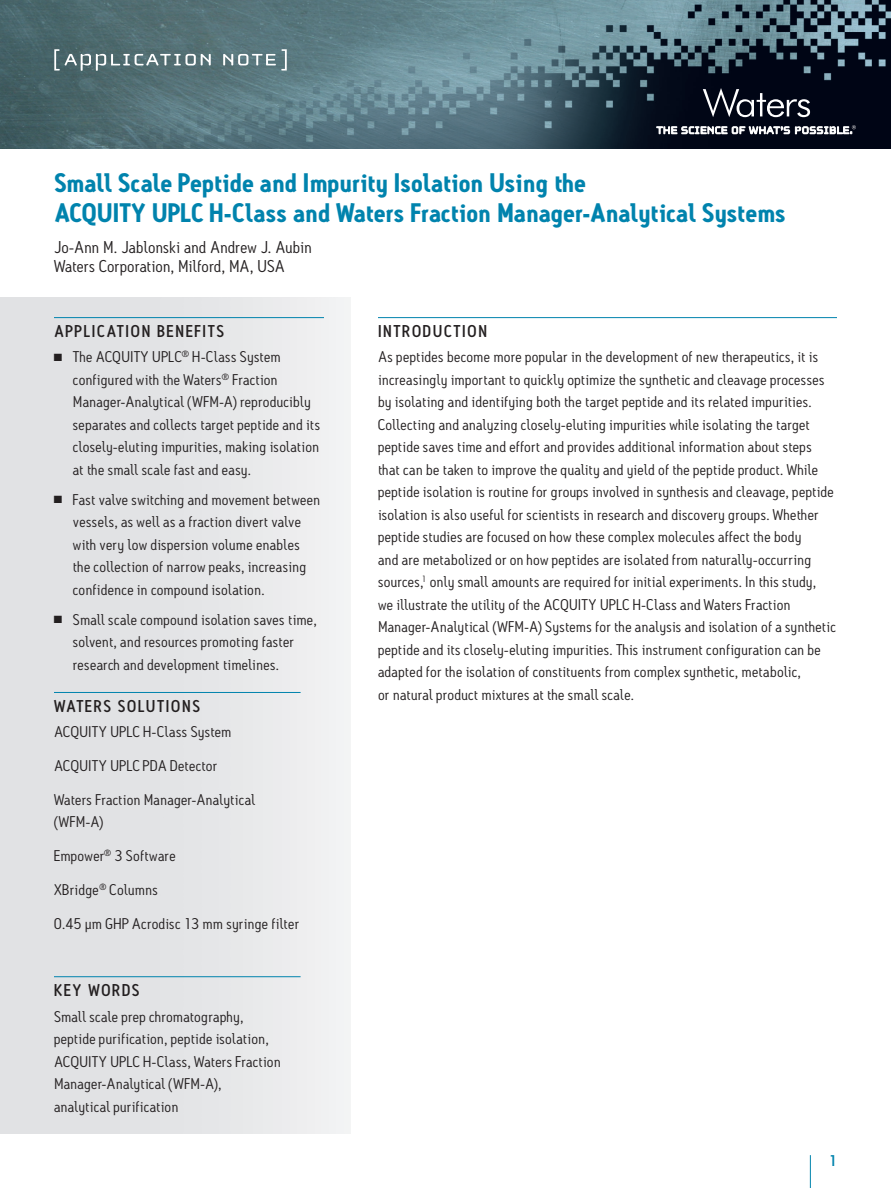
<style>
.page{position:relative;width:891px;height:1188px;background:#fff}
.page>*{position:absolute;margin:0;border:0;box-sizing:border-box;transform-origin:0 0}
.t1{font:700 25.8px/30px "Antitled OT";letter-spacing:.015em;color:#0083ad}
.t2{font:16.5px/19.5px "Antitled OT";letter-spacing:.01em;color:#231f20;scale:1.05 1}
.t3{font:500 16.5px "Antitled OT";letter-spacing:.12em;color:#231f20}
.t4{font:15px/22.5px "Antitled OT";letter-spacing:.02em;color:#231f20;scale:1.05 1}
.t5{font:500 15px "Antitled OT";color:#0083ad;scale:1.05 1}
</style>
<div class="page">
<img style="left:0;top:0;width:891px;height:148px">
<hr style="left:810px;top:1155px;width:1px;height:33px;background:#0083ad">
<svg style="left:54px;top:49px;width:157px;height:22px;background:#6d8488"></svg>
<svg style="left:223px;top:49px;width:64px;height:22px"></svg>
<svg style="left:657px;top:125px;width:199px;height:9px"></svg>
<svg style="left:703px;top:88px;width:107px;height:29px;background:#3a3e4a"></svg>
<hr style="left:54px;top:692px;width:247px;height:1px;background:#0083ad">
<hr style="left:54px;top:976px;width:247px;height:1px;background:#0083ad">
<hr style="left:54px;top:317px;width:270px;height:1px;background:#0083ad">
<hr style="left:378px;top:317px;width:459px;height:1px;background:#0083ad">
<h1 class="t1" style="left:54px;top:167px;width:733px">Small Scale Peptide and Impurity Isolation Using the<br>ACQUITY UPLC H-Class and Waters Fraction Manager-Analytical Systems</h1>
<p class="t2" style="left:54px;top:237px;width:247px">Jo-Ann M. Jablonski and Andrew J. Aubin<br>Waters Corporation, Milford, MA, USA</p>
<p class="t3" style="left:54px;top:321px;width:171px">APPLICATION BENEFITS</p>
<p class="t4" style="left:73px;top:346px;width:237px;text-indent:-19px">■ The ACQUITY UPLC<sup>®</sup> H-Class System configured with the Waters<sup>®</sup> Fraction Manager-Analytical (WFM-A) reproducibly separates and collects target peptide and its closely-eluting impurities, making isolation at the small scale fast and easy.</p>
<p class="t4" style="left:73px;top:488px;width:237px;text-indent:-19px">■ Fast valve switching and movement between vessels, as well as a fraction divert valve with very low dispersion volume enables the collection of narrow peaks, increasing confidence in compound isolation.</p>
<p class="t4" style="left:73px;top:608px;width:234px;text-indent:-19px">■ Small scale compound isolation saves time, solvent, and resources promoting faster research and development timelines.</p>
<p class="t3" style="left:54px;top:696px;width:147px">WATERS SOLUTIONS</p>
<p class="t4" style="left:54px;top:721px;width:171px">ACQUITY UPLC H-Class System</p>
<p class="t4" style="left:54px;top:754px;width:157px">ACQUITY UPLC PDA Detector</p>
<p class="t4" style="left:54px;top:788px;width:193px">Waters Fraction Manager-Analytical (WFM-A)</p>
<p class="t4" style="left:54px;top:844px;width:117px">Empower<sup>®</sup> 3 Software</p>
<p class="t4" style="left:54px;top:878px;width:100px">XBridge<sup>®</sup> Columns</p>
<p class="t4" style="left:54px;top:912px;width:235px">0.45 µm GHP Acrodisc 13 mm syringe filter</p>
<p class="t3" style="left:54px;top:980px;width:87px">KEY WORDS</p>
<p class="t4" style="left:54px;top:1005px;width:217px">Small scale prep chromatography, peptide purification, peptide isolation, ACQUITY UPLC H-Class, Waters Fraction Manager-Analytical (WFM-A), analytical purification</p>
<p class="t3" style="left:378px;top:321px;width:110px">INTRODUCTION</p>
<p class="t4" style="left:378px;top:346px;width:437px">As peptides become more popular in the development of new therapeutics, it is increasingly important to quickly optimize the synthetic and cleavage processes by isolating and identifying both the target peptide and its related impurities.<br>Collecting and analyzing closely-eluting impurities while isolating the target peptide saves time and effort and provides additional information about steps that can be taken to improve the quality and yield of the peptide product. While peptide isolation is routine for groups involved in synthesis and cleavage, peptide isolation is also useful for scientists in research and discovery groups. Whether peptide studies are focused on how these complex molecules affect the body<br>and are metabolized or on how peptides are isolated from naturally-occurring sources,<sup>1</sup> only small amounts are required for initial experiments. In this study,<br>we illustrate the utility of the ACQUITY UPLC H-Class and Waters Fraction Manager-Analytical (WFM-A) Systems for the analysis and isolation of a synthetic peptide and its closely-eluting impurities. This instrument configuration can be adapted for the isolation of constituents from complex synthetic, metabolic,<br>or natural product mixtures at the small scale.</p>
<p class="t5" style="left:829px;top:1151px;width:10px">1</p>
</div>
